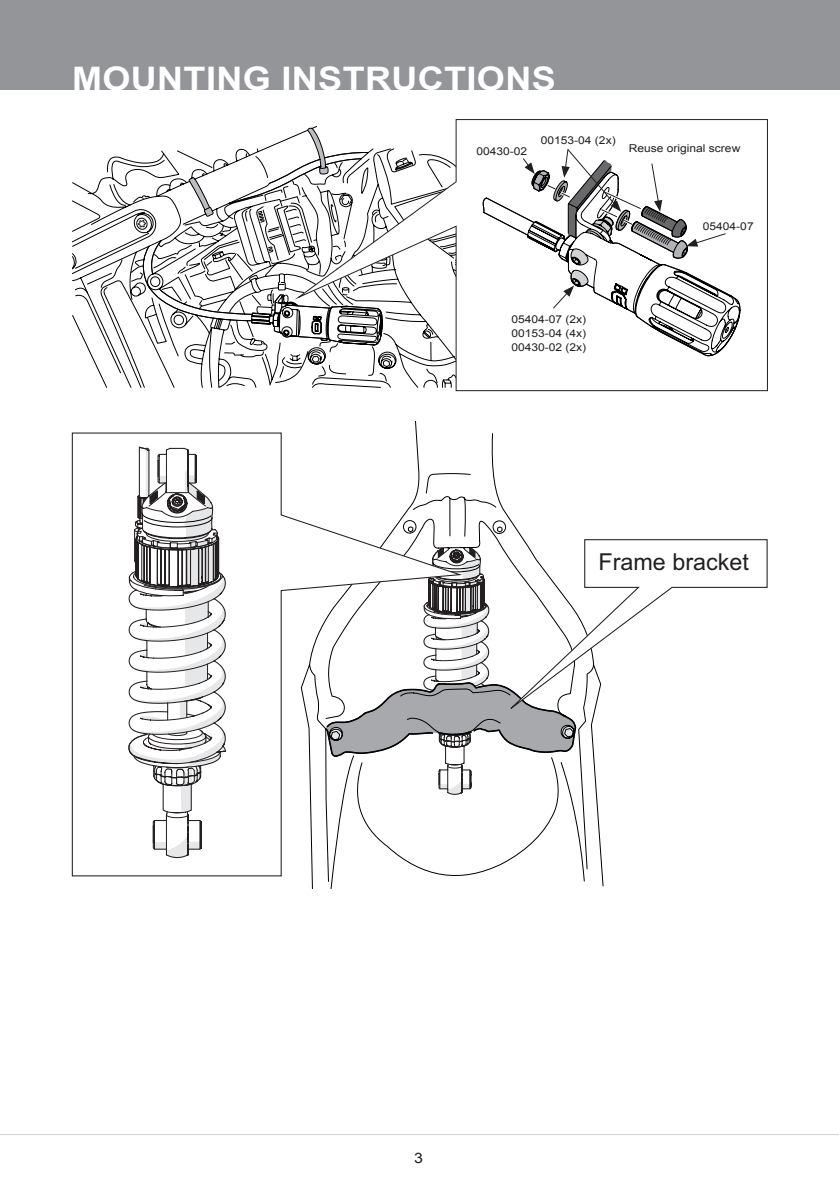
<style>
.page{position:relative;width:840px;height:1191px;background:#fff}
.page>*{position:absolute;margin:0;border:0;box-sizing:border-box;transform-origin:0 0}
.t1{font:700 32.4px "Arial";letter-spacing:.01em;color:#fff;scale:1.11 1}
.t2{font:23.2px "Arial";color:#231f20}
.t3{font:14.4px "Arial";color:#231f20;scale:1.11 1}
.t4{font:10.8px/14px "Arial";color:#231f20;text-align:justify;scale:1.11 1}
</style>
<div class="page">
<div style="left:0;top:0;width:839px;height:90px;background:#939598"></div>
<hr style="left:0;top:1134px;width:838px;height:1px;background:#d1d2d4">
<svg style="left:311px;top:421px;width:292px;height:467px"></svg>
<svg style="left:72px;top:432px;width:392px;height:445px"></svg>
<svg style="left:127px;top:446px;width:99px;height:412px"></svg>
<svg style="left:323px;top:489px;width:253px;height:306px"></svg>
<svg style="left:496px;top:538px;width:271px;height:182px"></svg>
<svg style="left:72px;top:137px;width:218px;height:251px"></svg>
<svg style="left:143px;top:152px;width:147px;height:236px"></svg>
<svg style="left:138px;top:219px;width:8px;height:9px"></svg>
<svg style="left:290px;top:119px;width:477px;height:272px"></svg>
<svg style="left:482px;top:159px;width:258px;height:198px"></svg>
<svg style="left:521px;top:148px;width:205px;height:162px"></svg>
<h1 class="t1" style="left:72px;top:57px;width:437px">MOUNTING INSTRUCTIONS</h1>
<p class="t4" style="left:540px;top:133px;width:69px">00153-04 (2x)</p>
<p class="t4" style="left:476px;top:145px;width:47px">00430-02</p>
<p class="t4" style="left:628px;top:142px;width:102px">Reuse original screw</p>
<p class="t4" style="left:511px;top:312px;width:69px">05404-07 (2x)<br>00153-04 (4x)<br>00430-02 (2x)</p>
<p class="t4" style="left:702px;top:219px;width:47px">05404-07</p>
<h2 class="t2" style="left:598px;top:546px;width:152px">Frame bracket</h2>
<h3 class="t3" style="left:414px;top:1148px;width:10px">3</h3>
</div>
